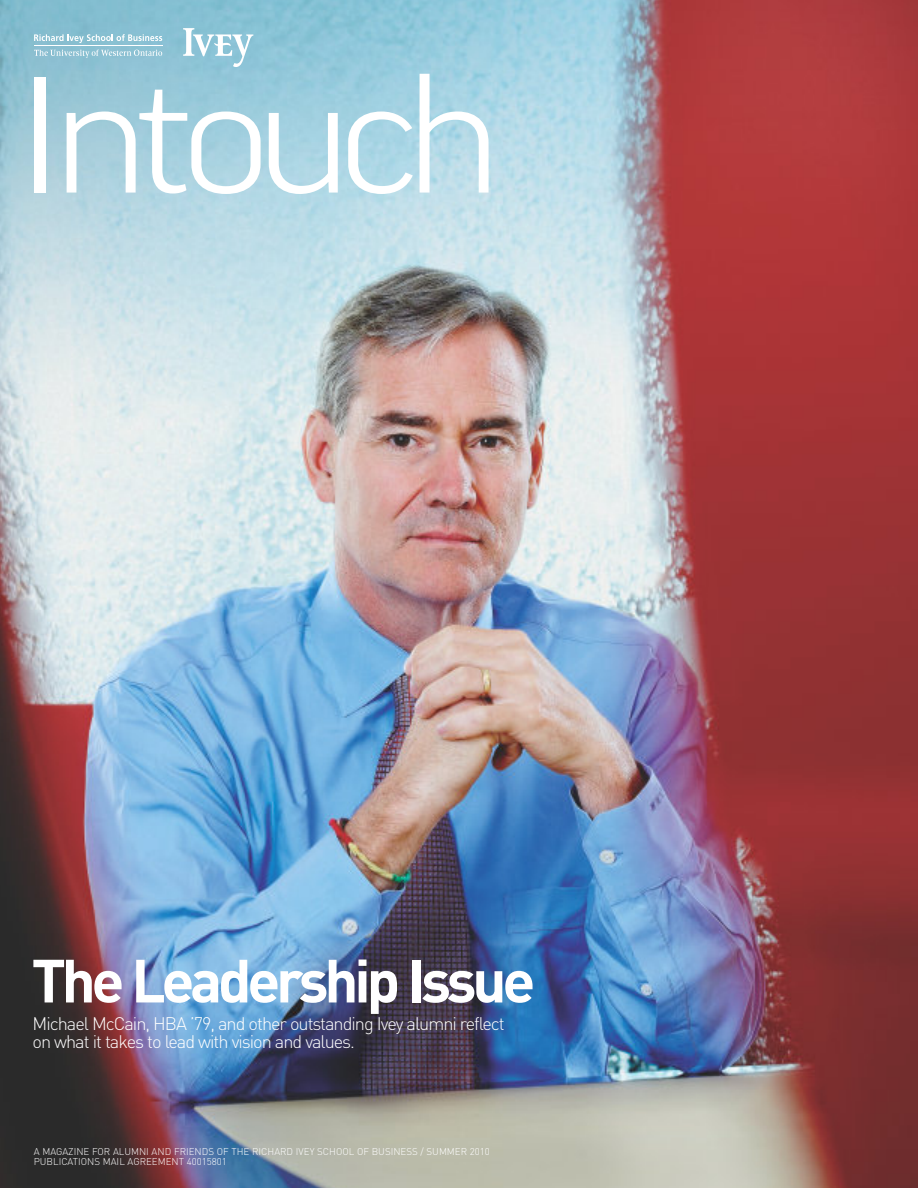
<style>
.page{position:relative;width:918px;height:1188px;background:#fff}
.page>*{position:absolute;margin:0;border:0;box-sizing:border-box;transform-origin:0 0}
.t1{font:300 expanded 158.55px "Good OT";letter-spacing:-.08em;color:#fff}
.t2{font:700 60px "DIN";letter-spacing:-.07em;color:#fff}
.t3{font:300 18px/18px "DIN";letter-spacing:-.055em;color:#fff}
.t4{font:300 9.75px/10.5px "DIN";color:#fff}
</style>
<div class="page">
<img style="left:0;top:0;width:918px;height:1188px">
<svg style="left:34px;top:34px;width:128px;height:9px"></svg>
<hr style="left:34px;top:45px;width:128px;height:1px;background:#fff">
<svg style="left:34px;top:50px;width:128px;height:8px"></svg>
<svg style="left:183px;top:28px;width:70px;height:39px"></svg>
<h1 class="t1" style="left:15px;top:45px;width:486px">Intouch</h1>
<h2 class="t2" style="left:32px;top:953px;width:505px">The Leadership Issue</h2>
<h3 class="t3" style="left:33px;top:1016px;width:474px">Michael McCain, HBA ’79, and other outstanding Ivey alumni reflect on what it takes to lead with vision and values.</h3>
<p class="t4" style="left:34px;top:1147px;width:458px">A MAGAZINE FOR ALUMNI AND FRIENDS OF THE RICHARD IVEY SCHOOL OF BUSINESS / SUMMER 2010<br>PUBLICATIONS MAIL AGREEMENT 40015801</p>
</div>
